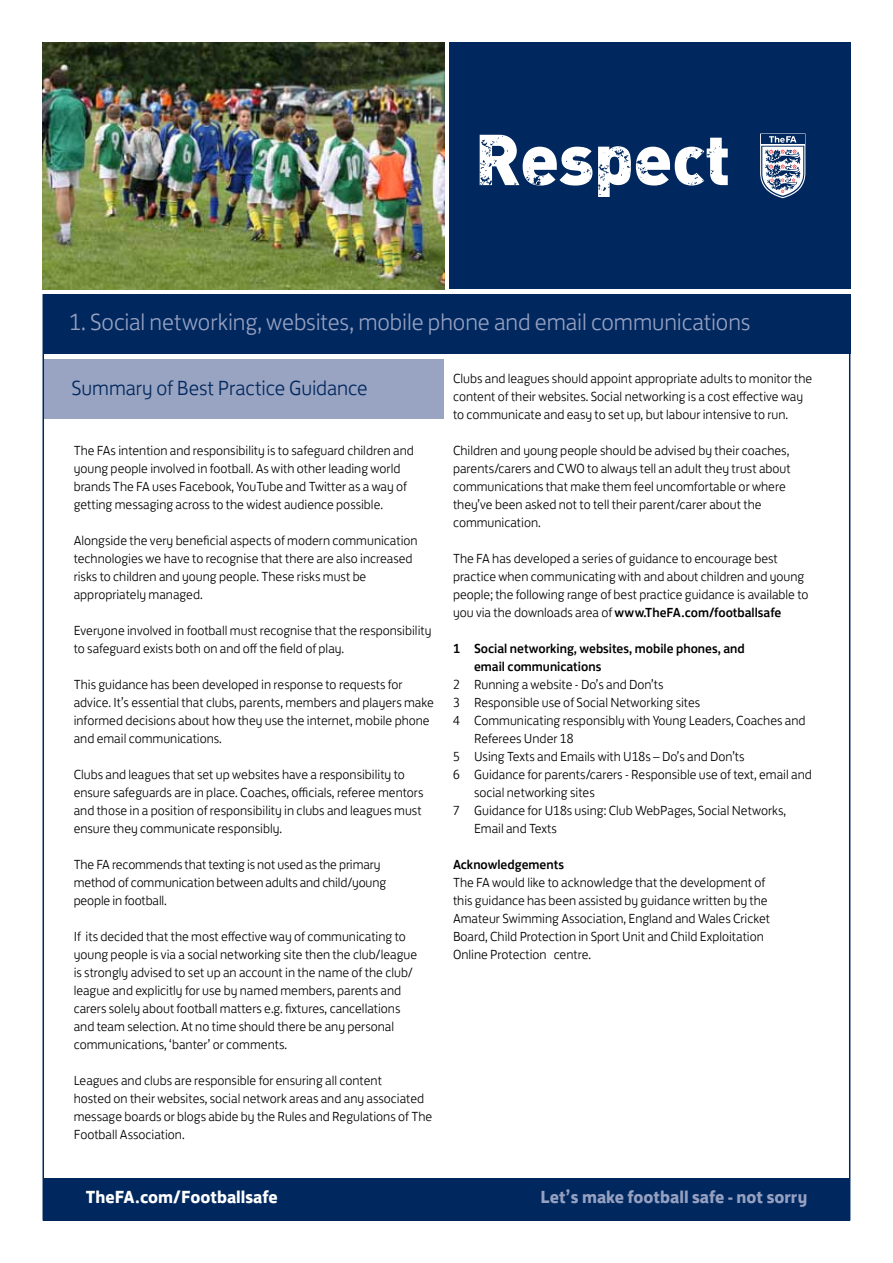
<style>
.page{position:relative;width:893px;height:1263px;background:#fff}
.page>*{position:absolute;margin:0;border:0;box-sizing:border-box;transform-origin:0 0}
.t1{font:300 24px "FS Jack";letter-spacing:-.005em;color:#96a0c1}
.t2{font:300 21px "FS Jack";letter-spacing:-.005em;color:#00285e}
.t3{font:700 18px "FS Jack";color:#96a0c1}
.t4{font:700 18px "FS Jack";color:#fff}
.t5{font:300 13.5px/18px "FS Jack";color:#000}
.t6{font:500 13.5px/18px "FS Jack";color:#000}
.s1{font-weight:500}
</style>
<div class="page">
<div style="left:44px;top:294px;width:806px;height:60px;background:#00285e"></div>
<img style="left:43px;top:43px;width:401px;height:246px">
<div style="left:43px;top:359px;width:401px;height:60px;background:#99a3c2"></div>
<div style="left:43px;top:1178px;width:807px;height:42px;background:#00285e"></div>
<div style="left:449px;top:43px;width:401px;height:246px;background:#00285e"></div>
<svg style="left:480px;top:135px;width:112px;height:51px"></svg>
<svg style="left:598px;top:138px;width:130px;height:59px"></svg>
<svg style="left:760px;top:134px;width:45px;height:64px"></svg>
<h1 class="t1" style="left:69px;top:303px;width:683px">1. Social networking, websites, mobile phone and email communications</h1>
<h2 class="t2" style="left:72px;top:371px;width:298px">Summary of Best Practice Guidance</h2>
<p class="t5" style="left:74px;top:440px;width:342px">The FAs intention and responsibility is to safeguard children and young people involved in football. As with other leading world brands The FA uses Facebook, YouTube and Twitter as a way of getting messaging across to the widest audience possible.</p>
<p class="t5" style="left:74px;top:530px;width:345px">Alongside the very beneficial aspects of modern communication technologies we have to recognise that there are also increased risks to children and young people. These risks must be appropriately managed.</p>
<p class="t5" style="left:74px;top:620px;width:359px">Everyone involved in football must recognise that the responsibility to safeguard exists both on and off the field of play.</p>
<p class="t5" style="left:74px;top:674px;width:362px">This guidance has been developed in response to requests for advice. It’s essential that clubs, parents, members and players make informed decisions about how they use the internet, mobile phone and email communications.</p>
<p class="t5" style="left:74px;top:764px;width:351px">Clubs and leagues that set up websites have a responsibility to ensure safeguards are in place. Coaches, officials, referee mentors and those in a position of responsibility in clubs and leagues must ensure they communicate responsibly.</p>
<p class="t5" style="left:74px;top:854px;width:314px">The FA recommends that texting is not used as the primary method of communication between adults and child/young people in football.</p>
<p class="t5" style="left:74px;top:926px;width:345px">If its decided that the most effective way of communicating to young people is via a social networking site then the club/league is strongly advised to set up an account in the name of the club/ league and explicitly for use by named members, parents and carers solely about football matters e.g. fixtures, cancellations and team selection. At no time should there be any personal communications, ‘banter’ or comments.</p>
<p class="t5" style="left:74px;top:1070px;width:360px">Leagues and clubs are responsible for ensuring all content<br>hosted on their websites, social network areas and any associated message boards or blogs abide by the Rules and Regulations of The Football Association.</p>
<p class="t5" style="left:453px;top:368px;width:361px">Clubs and leagues should appoint appropriate adults to monitor the content of their websites. Social networking is a cost effective way to communicate and easy to set up, but labour intensive to run.</p>
<p class="t5" style="left:453px;top:440px;width:339px">Children and young people should be advised by their coaches, parents/carers and CWO to always tell an adult they trust about communications that make them feel uncomfortable or where they’ve been asked not to tell their parent/carer about the communication.</p>
<p class="t5" style="left:453px;top:548px;width:357px">The FA has developed a series of guidance to encourage best practice when communicating with and about children and young people; the following range of best practice guidance is available to you via the downloads area of <span class="s1">www.TheFA.com/footballsafe</span></p>
<p class="t6" style="left:474px;top:639px;width:272px;text-indent:-21px">1 Social networking, websites, mobile phones, and email communications</p>
<p class="t5" style="left:453px;top:674px;width:212px">2 Running a website - Do’s and Don’ts</p>
<p class="t5" style="left:453px;top:692px;width:249px">3 Responsible use of Social Networking sites</p>
<p class="t5" style="left:453px;top:710px;width:354px">4 Communicating responsibly with Young Leaders, Coaches and</p>
<p class="t5" style="left:474px;top:728px;width:101px">Referees Under 18</p>
<p class="t5" style="left:453px;top:746px;width:293px">5 Using Texts and Emails with U18s – Do’s and Don’ts</p>
<p class="t5" style="left:453px;top:764px;width:360px">6 Guidance for parents/carers - Responsible use of text, email and</p>
<p class="t5" style="left:474px;top:782px;width:122px">social networking sites</p>
<p class="t5" style="left:453px;top:800px;width:335px">7 Guidance for U18s using: Club WebPages, Social Networks,</p>
<p class="t5" style="left:474px;top:818px;width:84px">Email and Texts</p>
<p class="t6" style="left:453px;top:855px;width:112px">Acknowledgements</p>
<p class="t5" style="left:453px;top:872px;width:319px">The FA would like to acknowledge that the development of this guidance has been assisted by guidance written by the Amateur Swimming Association, England and Wales Cricket Board, Child Protection in Sport Unit and Child Exploitation Online Protection centre.</p>
<h3 class="t4" style="left:86px;top:1181px;width:193px">TheFA.com/Footballsafe</h3>
<h3 class="t3" style="left:540px;top:1181px;width:268px">Let’s make football safe - not sorry</h3>
</div>
